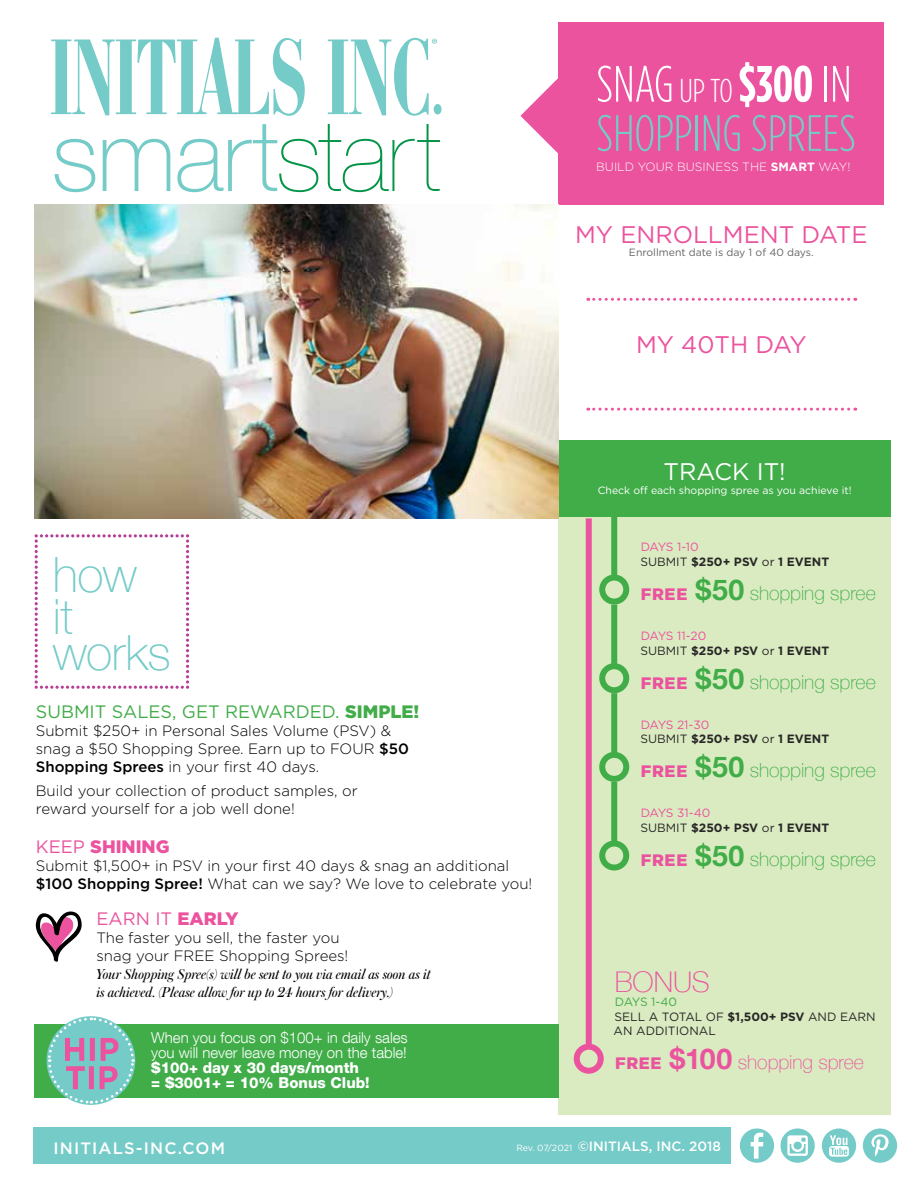
<style>
.page{position:relative;width:918px;height:1188px;background:#fff}
.page>*{position:absolute;margin:0;border:0;box-sizing:border-box;transform-origin:0 0}
.t1{font:100 99.15px "Helvetica Neue";letter-spacing:-.015em;color:#74cbc8}
.t2{font:300 51px/49.2px "Gotham Condensed";color:#74cbc8}
.t3{font:100 48.6px/42px "Helvetica Neue";letter-spacing:-.005em;color:#74cbc8}
.t4{font:100 28.5px "Helvetica Neue";letter-spacing:-.005em;color:#eb539e}
.t5{font:24px "Gotham";color:#eb539e}
.t6{font:24px "Gotham";color:#fff}
.t7{font:100 19.5px "Helvetica Neue";color:#41ad49}
.t8{font:100 19.5px "Helvetica Neue";letter-spacing:-.005em;color:#eb539e}
.t9{font:18px "Gotham";color:#41ad49}
.t10{font:900 18px "Gotham";color:#eb539e}
.t11{font:18px "Gotham";color:#eb539e}
.t12{font:500 16.5px "Gotham";letter-spacing:.07em;color:#fff}
.t13{font:300 15px/18px "Gotham";color:#000}
.t14{font:italic 15px/18px "Austin";color:#000}
.t15{font:300 15px/15px "Helvetica Neue LT Com";color:#fff}
.t16{font:800 15px/15px "Helvetica Neue LT Com";color:#fff}
.t17{font:500 13.5px "Gotham";color:#fff}
.t18{font:700 12px/14.4px "Gotham";color:#282726}
.t19{font:12px/14.4px "Gotham";color:#282726}
.t20{font:300 12px "Gotham";color:#fff}
.t21{font:10.5px "Gotham";color:#fff}
.t22{font:10.5px "Gotham";color:#636466}
.s1{font-weight:200;color:#039447}
.s2{font-weight:900}
.s3{font-weight:500}
.s4{font-weight:400}
.s5{color:#fff}
.s6{font-size:33px;color:#fff}
.s7{font-weight:700;color:#fff}
.s8{font-weight:700}
.s9{font-weight:400;color:#eb539e}
.s10{font-family:"Gotham";font-weight:900;font-size:16.5px;color:#eb539e}
.s11{font-weight:700;font-size:28.5px}
.s12{color:#41ad49}
.s13{font-family:"Gotham";font-weight:900;font-size:16.5px}
.s14{font-weight:400;font-size:9px}
</style>
<div class="page">
<svg style="left:520px;top:78px;width:38px;height:76px"></svg>
<div style="left:558px;top:517px;width:333px;height:598px;background:#daebc1"></div>
<div style="left:558px;top:23px;width:326px;height:182px;background:#eb539e"></div>
<svg style="left:51px;top:38px;width:254px;height:78px"></svg>
<svg style="left:328px;top:38px;width:114px;height:78px"></svg>
<svg style="left:35px;top:534px;width:154px;height:155px"></svg>
<div style="left:558px;top:440px;width:333px;height:77px;background:#41ad49"></div>
<svg style="left:588px;top:408px;width:261px;height:3px"></svg>
<svg style="left:588px;top:298px;width:261px;height:3px"></svg>
<div style="left:34px;top:1024px;width:524px;height:73px;background:#41ad49"></div>
<svg style="left:47px;top:1016px;width:88px;height:89px"></svg>
<div style="left:34px;top:1128px;width:697px;height:36px;background:#74cbc8"></div>
<div style="left:781px;top:1129px;width:34px;height:34px;background:#74cbc8;border-radius:50%"></div>
<svg style="left:787px;top:1135px;width:21px;height:21px"></svg>
<div style="left:863px;top:1129px;width:34px;height:34px;background:#74cbc8;border-radius:50%"></div>
<svg style="left:871px;top:1134px;width:18px;height:23px"></svg>
<div style="left:740px;top:1129px;width:34px;height:34px;background:#74cbc8;border-radius:50%"></div>
<svg style="left:751px;top:1133px;width:12px;height:26px"></svg>
<div style="left:822px;top:1129px;width:34px;height:34px;background:#74cbc8;border-radius:50%"></div>
<svg style="left:829px;top:1135px;width:20px;height:22px"></svg>
<img style="left:35px;top:205px;width:523px;height:313px">
<div style="left:611px;top:516px;width:6px;height:62px;background:#41ad49"></div>
<div style="left:599px;top:575px;width:30px;height:30px;border:6px solid #41ad49;border-radius:50%"></div>
<div style="left:611px;top:605px;width:6px;height:61px;background:#41ad49"></div>
<div style="left:599px;top:663px;width:30px;height:30px;border:6px solid #41ad49;border-radius:50%"></div>
<div style="left:611px;top:693px;width:6px;height:62px;background:#41ad49"></div>
<div style="left:599px;top:752px;width:30px;height:30px;border:6px solid #41ad49;border-radius:50%"></div>
<div style="left:611px;top:782px;width:6px;height:62px;background:#41ad49"></div>
<div style="left:599px;top:841px;width:30px;height:30px;border:6px solid #41ad49;border-radius:50%"></div>
<div style="left:586px;top:518px;width:6px;height:529px;background:#eb539e"></div>
<div style="left:574px;top:1044px;width:30px;height:30px;border:6px solid #eb539e;border-radius:50%"></div>
<svg style="left:36px;top:912px;width:46px;height:50px"></svg>
<h1 class="t1" style="left:51px;top:81px;width:392px">smart<span class="s1">start</span></h1>
<h3 class="t3" style="left:53px;top:551px;width:86px">how it</h3>
<h3 class="t3" style="left:53px;top:630px;width:120px">works</h3>
<p class="t9" style="left:36px;top:700px;width:385px">SUBMIT SALES, GET REWARDED. <span class="s2">SIMPLE!</span></p>
<p class="t13" style="left:36px;top:721px;width:375px">Submit $250+ in Personal Sales Volume (PSV) &amp; snag a $50 Shopping Spree. Earn up to FOUR <span class="s3">$50<br>Shopping Sprees</span> in your first 40 days.</p>
<p class="t13" style="left:36px;top:781px;width:323px">Build your collection of product samples, or reward yourself for a job well done!</p>
<p class="t10" style="left:36px;top:836px;width:135px"><span class="s4">KEEP</span> SHINING</p>
<p class="t13" style="left:36px;top:856px;width:498px">Submit $1,500+ in PSV in your first 40 days &amp; snag an additional <span class="s3">$100 Shopping Spree!</span> What can we say? We love to celebrate you!</p>
<p class="t11" style="left:96px;top:907px;width:144px">EARN IT <span class="s2">EARLY</span></p>
<p class="t13" style="left:96px;top:928px;width:254px">The faster you sell, the faster you snag your FREE Shopping Sprees!</p>
<p class="t14" style="left:96px;top:966px;width:336px">Your Shopping Spree(s) will be sent to you via email as soon as it is achieved. (Please allow for up to 24 hours for delivery.)</p>
<p class="t15" style="left:151px;top:1030px;width:258px">When you focus on $100+ in daily sales you will never leave money on the table!</p>
<p class="t16" style="left:151px;top:1060px;width:220px">$100+ day x 30 days/month = $3001+ = 10% Bonus Club!</p>
<h2 class="t2" style="left:596px;top:59px;width:261px"><span class="s5">SNAG</span> <span class="s6">UP TO</span> <span class="s7">$300</span> <span class="s5">IN<br></span>SHOPPING SPREES</h2>
<p class="t20" style="left:596px;top:159px;width:256px">BUILD YOUR BUSINESS THE <span class="s8">SMART</span> WAY!</p>
<h3 class="t5" style="left:575px;top:219px;width:294px">MY ENROLLMENT DATE</h3>
<p class="t22" style="left:629px;top:245px;width:186px">Enrollment date is day 1 of 40 days.</p>
<h3 class="t5" style="left:636px;top:329px;width:172px">MY 40TH DAY</h3>
<h3 class="t6" style="left:664px;top:457px;width:124px">TRACK IT!</h3>
<p class="t21" style="left:598px;top:484px;width:255px">Check off each shopping spree as you achieve it!</p>
<p class="t18" style="left:640px;top:540px;width:190px"><span class="s9">DAYS 1-10<br></span><span class="s4">SUBMIT</span> $250+ PSV <span class="s4">or</span> 1 EVENT</p>
<h3 class="t7" style="left:641px;top:578px;width:236px"><span class="s10">FREE</span> <span class="s11">$50</span> shopping spree</h3>
<p class="t18" style="left:640px;top:629px;width:190px"><span class="s9">DAYS 11-20<br></span><span class="s4">SUBMIT</span> $250+ PSV <span class="s4">or</span> 1 EVENT</p>
<h3 class="t7" style="left:641px;top:667px;width:236px"><span class="s10">FREE</span> <span class="s11">$50</span> shopping spree</h3>
<p class="t18" style="left:640px;top:717px;width:190px"><span class="s9">DAYS 21-30<br></span><span class="s4">SUBMIT</span> $250+ PSV <span class="s4">or</span> 1 EVENT</p>
<h3 class="t7" style="left:641px;top:756px;width:236px"><span class="s10">FREE</span> <span class="s11">$50</span> shopping spree</h3>
<p class="t18" style="left:640px;top:806px;width:190px"><span class="s9">DAYS 31-40<br></span><span class="s4">SUBMIT</span> $250+ PSV <span class="s4">or</span> 1 EVENT</p>
<h3 class="t7" style="left:641px;top:844px;width:236px"><span class="s10">FREE</span> <span class="s11">$50</span> shopping spree</h3>
<h3 class="t4" style="left:615px;top:960px;width:97px">BONUS</h3>
<p class="t19" style="left:614px;top:995px;width:264px"><span class="s12">DAYS 1-40<br></span>SELL A TOTAL OF <span class="s8">$1,500+ PSV</span> AND EARN<br>AN ADDITIONAL</p>
<h3 class="t8" style="left:615px;top:1047px;width:250px"><span class="s13">FREE</span> <span class="s11">$100</span> shopping spree</h3>
<p class="t12" style="left:53px;top:1137px;width:173px">INITIALS-INC.COM</p>
<p class="t17" style="left:516px;top:1137px;width:206px"><span class="s14">Rev. 07/2021</span> ©INITIALS, INC. 2018</p>
</div>
